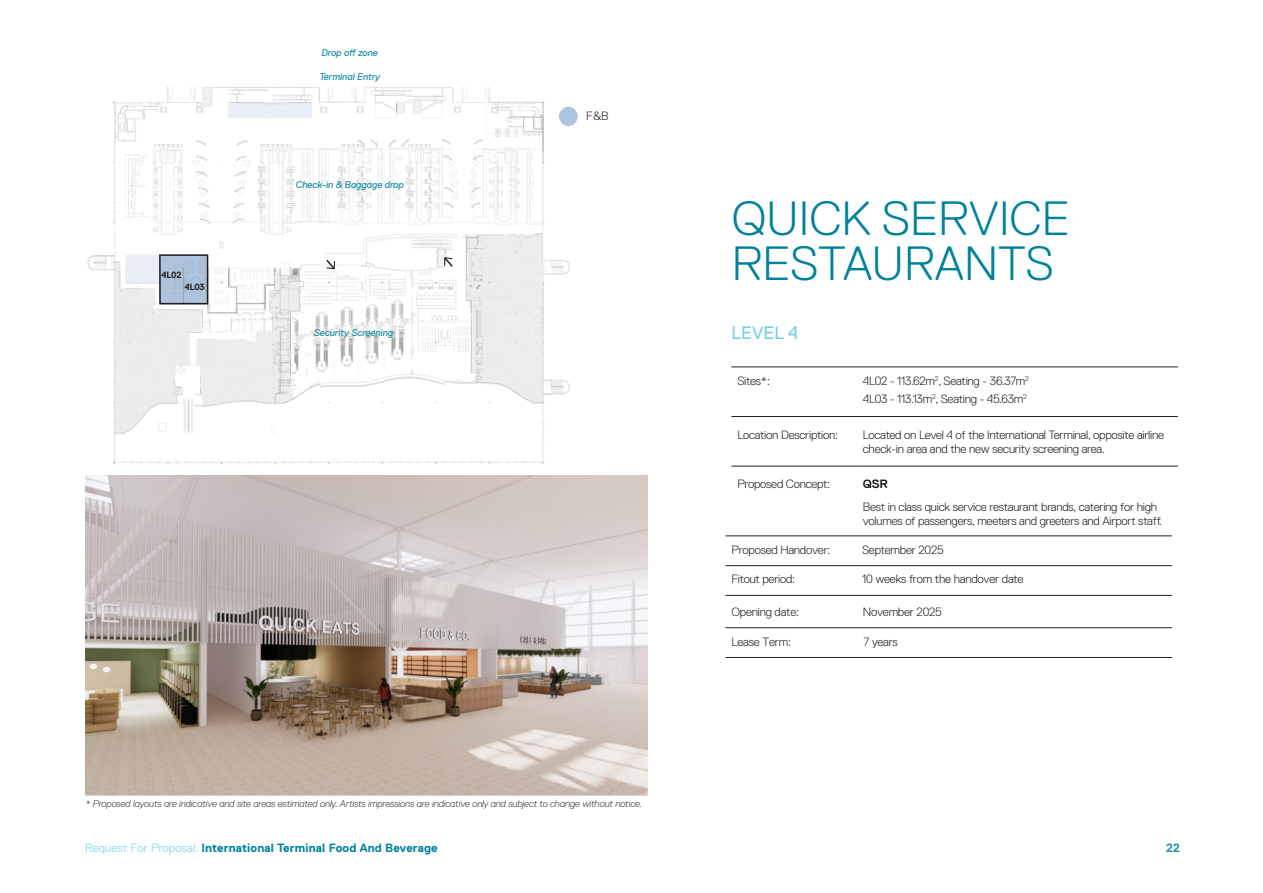
<style>
.page{position:relative;width:1263px;height:893px;background:#fff}
.page>*{position:absolute;margin:0;border:0;box-sizing:border-box;transform-origin:0 0}
.Hd_1{font:300 48px/45px "Replica Pro";color:#00829c}
.Hd_3{font:18px "Replica Pro";color:#78d0e2}
.Body_small{font:300 12px/14.2px "Replica Pro";letter-spacing:-.02em;color:#231f20}
.t1{font:700 12px "Replica Pro";letter-spacing:.01em;color:#00829c}
.Body_small-2{font:700 12px "Replica Pro";color:#231f20}
.Body_Text{font:300 12px "Replica Pro";color:#231f20}
.t2{font:700 12px "Replica Pro";color:#1a8fa5}
.Footnote{font:italic 300 9.75px "Replica Pro";letter-spacing:-.01em;color:#3e3e3f}
.Map_labels{font:italic 9.75px "Replica Pro";letter-spacing:-.01em;color:#1a8fa5}
.Body_small-3{font:700 9px "Replica Pro";letter-spacing:-.03em;color:#231f20}
.s1{font-weight:300;color:#78d0e2}
</style>
<div class="page">
<hr style="left:731px;top:466px;width:126px;height:1px;background:#231f20">
<hr style="left:857px;top:466px;width:321px;height:1px;background:#231f20">
<hr style="left:731px;top:367px;width:126px;height:1px;background:#231f20">
<hr style="left:857px;top:367px;width:321px;height:1px;background:#231f20">
<hr style="left:731px;top:416px;width:126px;height:1px;background:#231f20">
<hr style="left:857px;top:416px;width:321px;height:1px;background:#231f20">
<img style="left:87px;top:87px;width:483px;height:377px">
<div style="left:559px;top:107px;width:19px;height:19px;background:#aec5e0;border-radius:50%"></div>
<div style="left:228px;top:103px;width:85px;height:17px;background:linear-gradient(to right,#e8eef4,#e8eef5)"></div>
<div style="left:159px;top:254px;width:49px;height:50px;border:2px solid #231f20"></div>
<div style="left:125px;top:254px;width:34px;height:29px;background:#e8eef5"></div>
<svg style="left:325px;top:258px;width:11px;height:13px"></svg>
<svg style="left:443px;top:256px;width:11px;height:12px"></svg>
<img style="left:86px;top:475px;width:561px;height:319px">
<hr style="left:725px;top:536px;width:126px;height:1px;background:#231f20">
<hr style="left:851px;top:536px;width:321px;height:1px;background:#231f20">
<hr style="left:725px;top:565px;width:126px;height:1px;background:#231f20">
<hr style="left:851px;top:565px;width:321px;height:1px;background:#231f20">
<hr style="left:725px;top:595px;width:126px;height:1px;background:#231f20">
<hr style="left:851px;top:595px;width:321px;height:1px;background:#231f20">
<hr style="left:725px;top:627px;width:126px;height:1px;background:#231f20">
<hr style="left:851px;top:627px;width:321px;height:1px;background:#231f20">
<hr style="left:725px;top:657px;width:126px;height:1px;background:#231f20">
<hr style="left:851px;top:657px;width:321px;height:1px;background:#231f20">
<p class="Body_small-3" style="left:162px;top:270px;width:21px">4L02</p>
<p class="Body_small-3" style="left:185px;top:282px;width:21px">4L03</p>
<p class="Map_labels" style="left:321px;top:47px;width:58px">Drop off zone</p>
<p class="Map_labels" style="left:319px;top:71px;width:62px">Terminal Entry</p>
<p class="Map_labels" style="left:296px;top:180px;width:110px">Check-in &amp; Baggage drop</p>
<p class="Map_labels" style="left:314px;top:327px;width:81px">Security Screening</p>
<p class="Body_Text" style="left:586px;top:110px;width:24px">F&amp;B</p>
<p class="Footnote" style="left:85px;top:799px;width:559px">* Proposed layouts are indicative and site areas estimated only. Artists impressions are indicative only and subject to change without notice.</p>
<p class="Hd_1" style="left:732px;top:196px;width:339px">QUICK SERVICE<br>RESTAURANTS</p>
<p class="Hd_3" style="left:731px;top:323px;width:68px">LEVEL 4</p>
<p class="Body_small" style="left:737px;top:374px;width:34px">Sites*:</p>
<p class="Body_small" style="left:863px;top:374px;width:167px">4L02 - 113.62m<sup>2</sup>, Seating - 36.37m<sup>2</sup></p>
<p class="Body_small" style="left:863px;top:392px;width:165px">4L03 - 113.13m<sup>2</sup>, Seating - 45.63m<sup>2</sup></p>
<p class="Body_small" style="left:737px;top:427px;width:102px">Location Description:</p>
<p class="Body_small" style="left:863px;top:427px;width:303px">Located on Level 4 of the International Terminal, opposite airline check-in area and the new security screening area.</p>
<p class="Body_small" style="left:737px;top:477px;width:94px">Proposed Concept:</p>
<p class="Body_small-2" style="left:863px;top:477px;width:26px">QSR</p>
<p class="Body_small" style="left:863px;top:500px;width:301px">Best in class quick service restaurant brands, catering for high volumes of passengers, meeters and greeters and Airport staff.</p>
<p class="Body_small" style="left:731px;top:542px;width:100px">Proposed Handover:</p>
<p class="Body_small" style="left:862px;top:543px;width:83px">September 2025</p>
<p class="Body_small" style="left:731px;top:572px;width:65px">Fitout period:</p>
<p class="Body_small" style="left:862px;top:572px;width:163px">10 weeks from the handover date</p>
<p class="Body_small" style="left:731px;top:605px;width:69px">Opening date:</p>
<p class="Body_small" style="left:863px;top:605px;width:81px">November 2025</p>
<p class="Body_small" style="left:731px;top:634px;width:61px">Lease Term:</p>
<p class="Body_small" style="left:863px;top:635px;width:36px">7 years</p>
<p class="t1" style="left:85px;top:841px;width:354px"><span class="s1">Request For Proposal:</span> International Terminal Food And Beverage</p>
<p class="t2" style="left:1166px;top:841px;width:15px">22</p>
</div>
